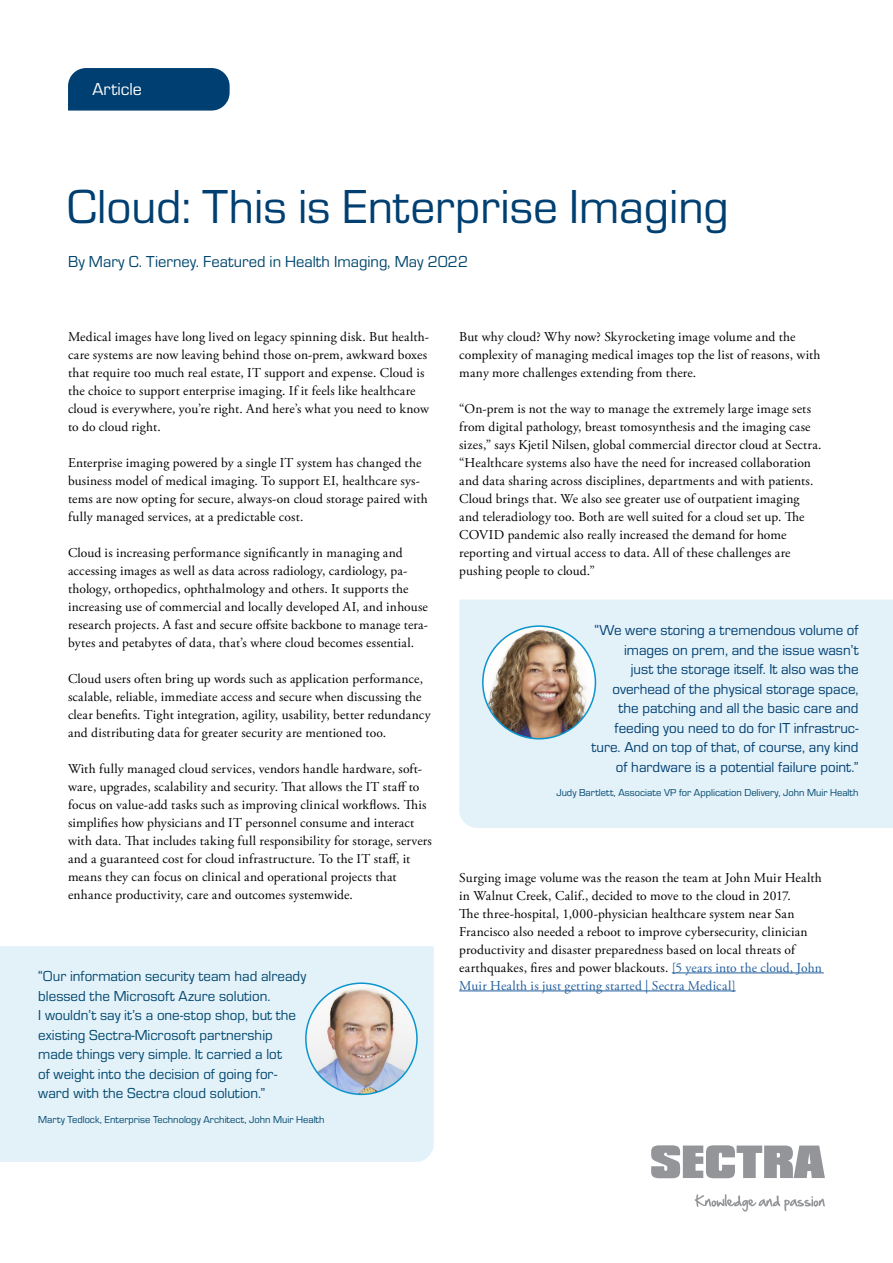
<style>
.page{position:relative;width:893px;height:1263px;background:#fff}
.page>*{position:absolute;margin:0;border:0;box-sizing:border-box;transform-origin:0 0}
.t1{font:49.5px "Eurostile";color:#003f71}
.t2{font:18px "Eurostile";color:#fff}
.t3{font:16.5px "Eurostile";color:#00476d}
.t4{font:15px/19.5px "Eurostile";color:#003f71;text-align:right}
.t5{font:15px/19.5px "Eurostile";color:#00476d}
.t6{font:13.5px/18px "Adobe Garamond Pro";letter-spacing:.01em;color:#000}
.t7{font:10.5px "Eurostile";color:#00476d}
.s1{color:#215e9e}
</style>
<div class="page">
<svg style="left:68px;top:68px;width:162px;height:43px;background:#0b4777"></svg>
<hr style="left:672px;top:972px;width:152px;height:1px;background:#215e9e">
<hr style="left:459px;top:990px;width:277px;height:1px;background:#215e9e">
<div style="left:0;top:946px;width:434px;height:216px;background:#e3f1f9"></div>
<img style="left:306px;top:983px;width:111px;height:111px;border-radius:56px">
<svg style="left:651px;top:1145px;width:174px;height:33px"></svg>
<svg style="left:695px;top:1194px;width:130px;height:17px"></svg>
<div style="left:459px;top:600px;width:434px;height:228px;background:#e3f1f9"></div>
<img style="left:483px;top:626px;width:112px;height:113px;border-radius:56px">
<div style="left:482px;top:625px;width:114px;height:114px;border:2px solid #0b95cd;border-radius:50%"></div>
<h2 class="t2" style="left:93px;top:77px;width:51px">Article</h2>
<h1 class="t1" style="left:67px;top:173px;width:663px">Cloud: This is Enterprise Imaging</h1>
<p class="t3" style="left:68px;top:251px;width:402px">By Mary C. Tierney. Featured in Health Imaging, May 2022</p>
<p class="t6" style="left:68px;top:329px;width:363px">Medical images have long lived on legacy spinning disk. But health&shy;care systems are now leaving behind those on-prem, awkward boxes that require too much real estate, IT support and expense. Cloud is the choice to support enterprise imaging. If it feels like healthcare cloud is everywhere, you’re right. And here’s what you need to know to do cloud right.</p>
<p class="t6" style="left:68px;top:455px;width:361px">Enterprise imaging powered by a single IT system has changed the business model of medical imaging. To support EI, healthcare sys&shy;tems are now opting for secure, always-on cloud storage paired with fully managed services, at a predictable cost.</p>
<p class="t6" style="left:68px;top:545px;width:362px">Cloud is increasing performance significantly in managing and accessing images as well as data across radiology, cardiology, pa&shy;thology, orthopedics, ophthalmology and others. It supports the increasing use of commercial and locally developed AI, and inhouse research projects. A fast and secure offsite backbone to manage tera&shy;bytes and petabytes of data, that’s where cloud becomes essential.</p>
<p class="t6" style="left:68px;top:671px;width:364px">Cloud users often bring up words such as application performance, scalable, reliable, immediate access and secure when discussing the clear benefits. Tight integration, agility, usability, better redundancy and distributing data for greater security are mentioned too.</p>
<p class="t6" style="left:68px;top:761px;width:365px">With fully managed cloud services, vendors handle hardware, soft&shy;ware, upgrades, scalability and security. That allows the IT staff to focus on value-add tasks such as improving clinical workflows. This simplifies how physicians and IT personnel consume and interact with data. That includes taking full responsibility for storage, servers and a guaranteed cost for cloud infrastructure. To the IT staff, it means they can focus on clinical and operational projects that enhance productivity, care and outcomes systemwide.</p>
<p class="t5" style="left:38px;top:966px;width:270px">“Our information security team had already blessed the Microsoft Azure solution.<br>I wouldn’t say it’s a one-stop shop, but the existing Sectra-Microsoft partnership made things very simple. It carried a lot<br>of weight into the decision of going for&shy;ward with the Sectra cloud solution.”</p>
<p class="t7" style="left:38px;top:1112px;width:288px">Marty Tedlock, Enterprise Technology Architect, John Muir Health</p>
<p class="t6" style="left:459px;top:329px;width:363px">But why cloud? Why now? Skyrocketing image volume and the complexity of managing medical images top the list of reasons, with many more challenges extending from there.</p>
<p class="t6" style="left:459px;top:401px;width:364px">“On-prem is not the way to manage the extremely large image sets from digital pathology, breast tomosynthesis and the imaging case sizes,” says Kjetil Nilsen, global commercial director cloud at Sectra. “Healthcare systems also have the need for increased collaboration and data sharing across disciplines, departments and with patients.<br>Cloud brings that. We also see greater use of outpatient imaging and teleradiology too. Both are well suited for a cloud set up. The COVID pandemic also really increased the demand for home reporting and virtual access to data. All of these challenges are pushing people to cloud.”</p>
<p class="t4" style="left:591px;top:620px;width:269px">“We were storing a tremendous volume of images on prem, and the issue wasn’t<br>just the storage itself. It also was the overhead of the physical storage space, the patching and all the basic care and feeding you need to do for IT infrastruc&shy;ture. And on top of that, of course, any kind of hardware is a potential failure point.”</p>
<p class="t7" style="left:556px;top:785px;width:304px">Judy Bartlett, Associate VP for Application Delivery, John Muir Health</p>
<p class="t6" style="left:459px;top:869px;width:364px">Surging image volume was the reason the team at John Muir Health in Walnut Creek, Calif., decided to move to the cloud in 2017.<br>The three-hospital, 1,000-physician healthcare system near San Francisco also needed a reboot to improve cybersecurity, clinician productivity and disaster preparedness based on local threats of earthquakes, fires and power blackouts. <span class="s1">[5 years into the cloud, John Muir Health is just getting started | Sectra Medical]</span></p>
</div>
